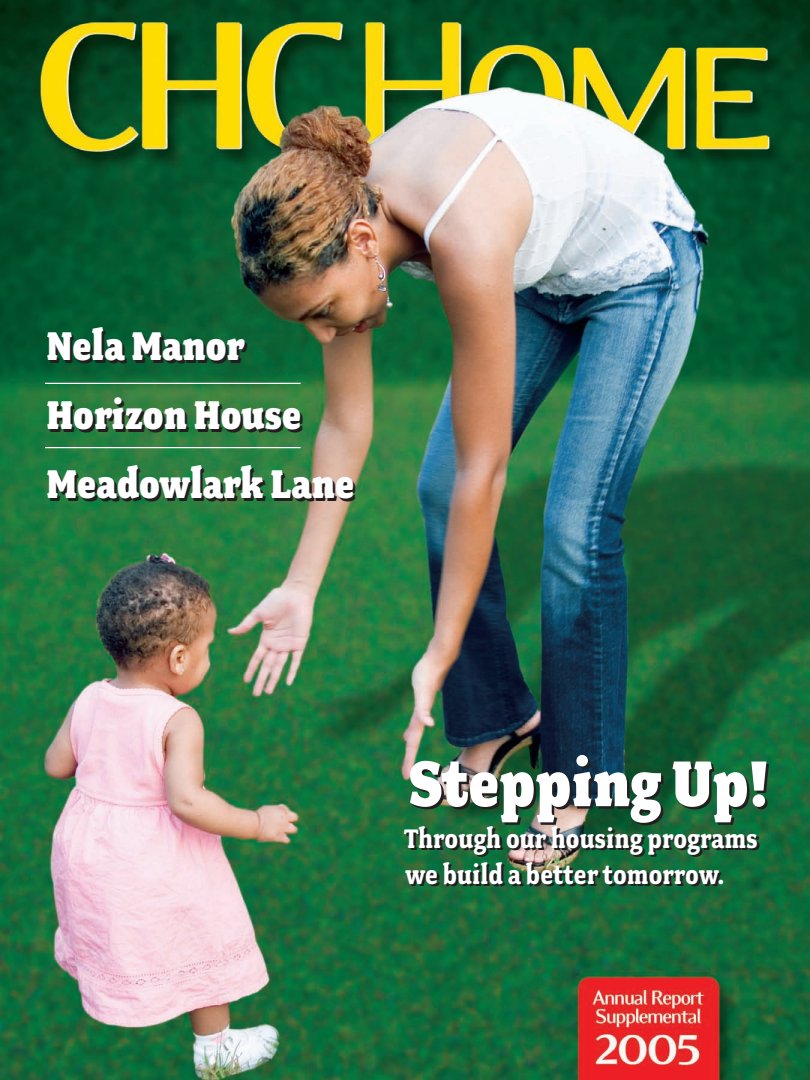
<style>
.page{position:relative;width:810px;height:1080px;background:#fff}
.page>*{position:absolute;margin:0;border:0;box-sizing:border-box;transform-origin:0 0}
.t1{font:900 72.5px "Fairplex Narrow";color:#fff}
.t2{font:900 45px "Fairplex Narrow";color:#fff}
.t3{font:700 30px/36px "Fairplex Narrow";color:#fff}
</style>
<div class="page">
<img style="left:0;top:0;width:810px;height:1080px">
<hr style="left:45px;top:383px;width:256px;height:1px;background:#fff">
<hr style="left:45px;top:447px;width:256px;height:1px;background:#fff">
<p class="t2" style="left:46px;top:320px;width:199px">Nela Manor</p>
<p class="t2" style="left:46px;top:389px;width:257px">Horizon House</p>
<p class="t2" style="left:46px;top:458px;width:309px">Meadowlark Lane</p>
<p class="t1" style="left:409px;top:742px;width:362px">Stepping Up!</p>
<p class="t3" style="left:405px;top:820px;width:355px">Through our housing programs we build a better tomorrow.</p>
</div>
